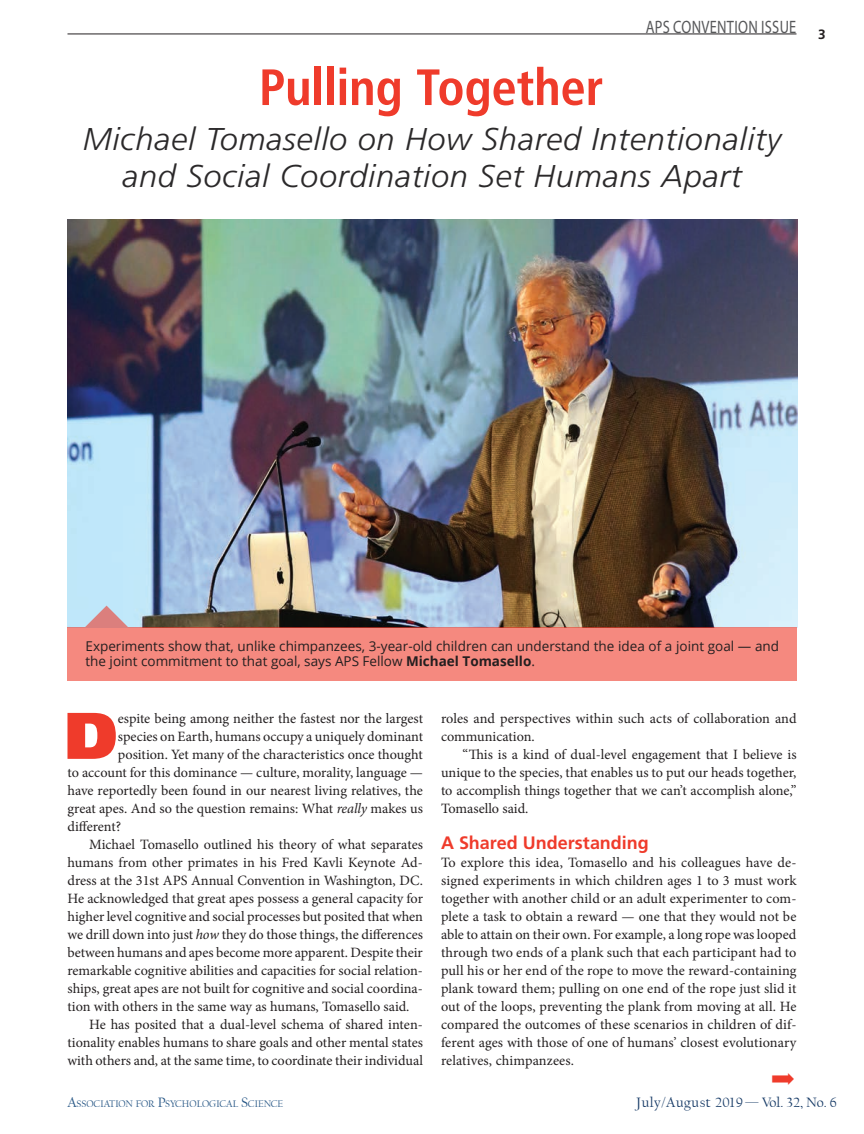
<style>
.page{position:relative;width:864px;height:1134px;background:#fff}
.page>*{position:absolute;margin:0;border:0;box-sizing:border-box;transform-origin:0 0}
.t1{font:900 65.85px "Frutiger";color:#ef3b2b}
.t2{font:700 condensed 51px "Frutiger";letter-spacing:-.005em;color:#ef3b2b}
.t3{font:italic 300 31.5px/37.5px "Frutiger";letter-spacing:.02em;color:#2b292a;text-align:center;scale:1.04 1}
.t4{font:700 18px "Frutiger";color:#ef3b2b}
.t5{font:18px "Myriad Pro";letter-spacing:.02em;color:#57585a;scale:.8 1}
.t6{font:14.25px/18px "Minion Pro";color:#231f20;text-align:justify}
.t7{font:14.25px "Californian FB";letter-spacing:.04em;color:#153965}
.t8{font:13.5px/15px "Open Sans";color:#231f20}
.t9{font:700 13.5px "Frutiger";color:#231f20}
.t10{font:10.05px "Californian FB";color:#265685}
.s1{font-weight:700}
.s2{font-style:italic}
.s3{font-size:14.25px}
</style>
<div class="page">
<img style="left:68px;top:219px;width:729px;height:408px">
<svg style="left:84px;top:606px;width:45px;height:21px"></svg>
<div style="left:68px;top:627px;width:729px;height:54px;background:#f5897f"></div>
<hr style="left:68px;top:34px;width:728px;height:1px;background:#231f20">
<p class="t5" style="left:646px;top:16px;width:190px">APS CONVENTION ISSUE</p>
<h2 class="t2" style="left:259px;top:57px;width:346px">Pulling Together</h2>
<h3 class="t3" style="left:83px;top:120px;width:673px">Michael Tomasello on How Shared Intentionality and Social Coordination Set Humans Apart</h3>
<p class="t9" style="left:818px;top:26px;width:9px">3</p>
<p class="t8" style="left:86px;top:638px;width:695px">Experiments show that, unlike chimpanzees, 3-year-old children can understand the idea of a joint goal — and the joint commitment to that goal, says APS Fellow <span class="s1">Michael Tomasello</span>.</p>
<h1 class="t1" style="left:64px;top:696px;width:55px">D</h1>
<p class="t6" style="left:118px;top:709px;width:307px">espite being among neither the fastest nor the largest</p>
<p class="t6" style="left:118px;top:727px;width:307px">species on Earth, humans occupy a uniquely dominant</p>
<p class="t6" style="left:118px;top:745px;width:307px">position. Yet many of the characteristics once thought</p>
<p class="t6" style="left:68px;top:763px;width:357px">to account for this dominance — culture, morality, language —</p>
<p class="t6" style="left:68px;top:781px;width:357px">have reportedly been found in our nearest living relatives, the</p>
<p class="t6" style="left:68px;top:799px;width:357px">great apes. And so the question remains: What <span class="s2">really</span> makes us</p>
<p class="t6" style="left:68px;top:817px;width:55px">different?</p>
<p class="t6" style="left:89px;top:835px;width:335px">Michael Tomasello outlined his theory of what separates</p>
<p class="t6" style="left:68px;top:853px;width:357px">humans from other primates in his Fred Kavli Keynote Ad-</p>
<p class="t6" style="left:68px;top:871px;width:357px">dress at the 31st APS Annual Convention in Washington, DC.</p>
<p class="t6" style="left:68px;top:889px;width:357px">He acknowledged that great apes possess a general capacity for</p>
<p class="t6" style="left:68px;top:907px;width:357px">higher level cognitive and social processes but posited that when</p>
<p class="t6" style="left:68px;top:925px;width:357px">we drill down into just <span class="s2">how</span> they do those things, the differences</p>
<p class="t6" style="left:68px;top:943px;width:357px">between humans and apes become more apparent. Despite their</p>
<p class="t6" style="left:68px;top:961px;width:357px">remarkable cognitive abilities and capacities for social relation-</p>
<p class="t6" style="left:68px;top:979px;width:357px">ships, great apes are not built for cognitive and social coordina-</p>
<p class="t6" style="left:68px;top:997px;width:344px">tion with others in the same way as humans, Tomasello said.</p>
<p class="t6" style="left:89px;top:1015px;width:335px">He has posited that a dual-level schema of shared inten-</p>
<p class="t6" style="left:68px;top:1033px;width:357px">tionality enables humans to share goals and other mental states</p>
<p class="t6" style="left:68px;top:1051px;width:357px">with others and, at the same time, to coordinate their individual</p>
<p class="t6" style="left:441px;top:710px;width:357px">roles and perspectives within such acts of collaboration and communication.</p>
<p class="t6" style="left:441px;top:746px;width:357px;text-indent:22px">“This is a kind of dual-level engagement that I believe is unique to the species, that enables us to put our heads together, to accomplish things together that we can’t accomplish alone,” Tomasello said.</p>
<p class="t4" style="left:441px;top:832px;width:209px">A Shared Understanding</p>
<p class="t6" style="left:441px;top:853px;width:357px">To explore this idea, Tomasello and his colleagues have de&shy;signed experiments in which children ages 1 to 3 must work together with another child or an adult experimenter to com&shy;plete a task to obtain a reward — one that they would not be able to attain on their own. For example, a long rope was looped through two ends of a plank such that each participant had to pull his or her end of the rope to move the reward-containing plank toward them; pulling on one end of the rope just slid it out of the loops, preventing the plank from moving at all. He compared the outcomes of these scenarios in children of dif&shy;ferent ages with those of one of humans’ closest evolutionary relatives, chimpanzees.</p>
<p class="t10" style="left:68px;top:1098px;width:217px"><span class="s3">A</span>SSOCIATION FOR <span class="s3">P</span>SYCHOLOGICAL <span class="s3">S</span>CIENCE</p>
<p class="t7" style="left:636px;top:1094px;width:202px">July/August 2019 — Vol. 32, No. 6</p>
</div>
